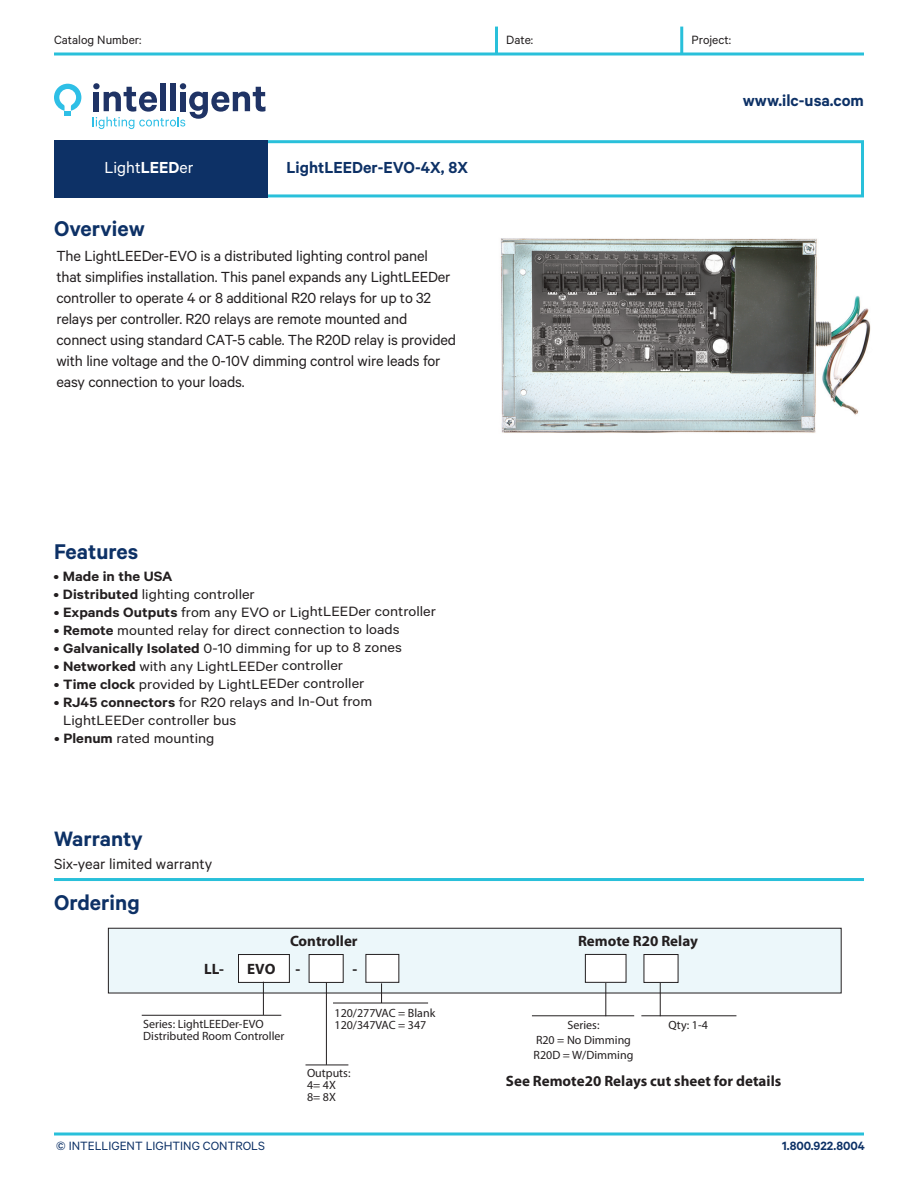
<style>
.page{position:relative;width:918px;height:1188px;background:#fff}
.page>*{position:absolute;margin:0;border:0;box-sizing:border-box;transform-origin:0 0}
.t1{font:600 24px "Calibre";color:#0d3166}
.t2{font:600 23.4px "Calibre";color:#0d3166}
.t3{font:600 18px "Calibre";color:#0d3166}
.t4{font:18px "Calibre";color:#fff}
.t5{font:16.5px/21px "Calibre";letter-spacing:-.01em;color:#231f20}
.t6{font:15.15px/18.3px "Calibre";color:#231f20;scale:1.08 1}
.t7{font:600 15.15px "Calibre";color:#231f20;scale:1.08 1}
.t8{font:700 15px "Myriad Pro";color:#231f20}
.t9{font:13.5px "Calibre";color:#0d3166}
.t10{font:13.5px "Calibre";color:#231f20}
.t11{font:600 13.5px "Calibre";color:#0d3166}
.t12{font:12px/12px "Myriad Pro";color:#231f20}
.s1{font-weight:600}
.s2{font-weight:400}
</style>
<div class="page">
<svg style="left:54px;top:52px;width:810px;height:4px"></svg>
<svg style="left:54px;top:1132px;width:810px;height:4px"></svg>
<hr style="left:54px;top:878px;width:810px;height:3px;background:#29c0da">
<hr style="left:495px;top:27px;width:3px;height:27px;background:#29c0da">
<hr style="left:680px;top:27px;width:3px;height:27px;background:#29c0da">
<svg style="left:54px;top:84px;width:27px;height:32px"></svg>
<svg style="left:93px;top:83px;width:172px;height:46px"></svg>
<div style="left:249px;top:140px;width:615px;height:57px;border:3px solid #29c0da"></div>
<div style="left:54px;top:140px;width:213px;height:57px;background:#0d3166"></div>
<img style="left:501px;top:238px;width:370px;height:195px">
<div style="left:109px;top:929px;width:732px;height:64px;background:#ecf7fa"></div>
<div style="left:108px;top:928px;width:734px;height:65px;border:1px solid #231f20"></div>
<div style="left:309px;top:955px;width:34px;height:27px;background:#fff"></div>
<div style="left:309px;top:954px;width:35px;height:29px;border:1px solid #231f20"></div>
<div style="left:644px;top:955px;width:34px;height:27px;background:#fff"></div>
<div style="left:644px;top:954px;width:34px;height:29px;border:1px solid #231f20"></div>
<hr style="left:306px;top:1065px;width:42px;height:1px;background:#231f20">
<hr style="left:326px;top:983px;width:1px;height:82px;background:#231f20">
<svg style="left:332px;top:954px;width:97px;height:50px"></svg>
<svg style="left:531px;top:954px;width:104px;height:63px"></svg>
<hr style="left:605px;top:983px;width:1px;height:33px;background:#231f20">
<hr style="left:641px;top:1015px;width:95px;height:1px;background:#231f20">
<hr style="left:660px;top:983px;width:1px;height:33px;background:#231f20">
<div style="left:239px;top:955px;width:50px;height:27px;background:#fff"></div>
<div style="left:238px;top:954px;width:52px;height:29px;border:1px solid #231f20"></div>
<hr style="left:142px;top:1015px;width:139px;height:1px;background:#231f20">
<hr style="left:263px;top:982px;width:1px;height:33px;background:#231f20">
<p class="t10" style="left:54px;top:35px;width:89px">Catalog Number:</p>
<p class="t10" style="left:506px;top:35px;width:28px">Date:</p>
<p class="t10" style="left:692px;top:35px;width:41px">Project:</p>
<p class="t3" style="left:743px;top:94px;width:123px">www.ilc-usa.com</p>
<p class="t4" style="left:104px;top:161px;width:91px">Light<span class="s1">LEED</span>er</p>
<p class="t3" style="left:286px;top:161px;width:183px">LightLEEDer-EVO-4X, 8X</p>
<h1 class="t1" style="left:54px;top:220px;width:92px">Overview</h1>
<p class="t5" style="left:56px;top:247px;width:401px">The LightLEEDer-EVO is a distributed lighting control panel that simplifies installation. This panel expands any LightLEEDer controller to operate 4 or 8 additional R20 relays for up to 32 relays per controller. R20 relays are remote mounted and connect using standard CAT-5 cable. The R20D relay is provided with line voltage and the 0-10V dimming control wire leads for easy connection to your loads.</p>
<h1 class="t1" style="left:54px;top:544px;width:86px">Features</h1>
<p class="t7" style="left:54px;top:571px;width:112px"><span class="s2">•</span> Made in the USA</p>
<p class="t6" style="left:54px;top:586px;width:188px">• <span class="s1">Distributed</span> lighting controller</p>
<p class="t6" style="left:54px;top:604px;width:356px">• <span class="s1">Expands Outputs</span> from any EVO or LightLEEDer controller</p>
<p class="t6" style="left:54px;top:622px;width:322px">• <span class="s1">Remote</span> mounted relay for direct connection to loads</p>
<p class="t6" style="left:54px;top:640px;width:324px">• <span class="s1">Galvanically Isolated</span> 0-10 dimming for up to 8 zones</p>
<p class="t6" style="left:54px;top:658px;width:269px">• <span class="s1">Networked</span> with any LightLEEDer controller</p>
<p class="t6" style="left:54px;top:676px;width:289px">• <span class="s1">Time clock</span> provided by LightLEEDer controller</p>
<p class="t6" style="left:63px;top:694px;width:288px;text-indent:-9px">• <span class="s1">RJ45 connectors</span> for R20 relays and In-Out from<br>LightLEEDer controller bus</p>
<p class="t6" style="left:54px;top:730px;width:150px">• <span class="s1">Plenum</span> rated mounting</p>
<h2 class="t2" style="left:54px;top:831px;width:91px">Warranty</h2>
<p class="t5" style="left:54px;top:854px;width:160px">Six-year limited warranty</p>
<h1 class="t1" style="left:54px;top:895px;width:87px">Ordering</h1>
<p class="t8" style="left:290px;top:935px;width:69px">Controller</p>
<p class="t8" style="left:204px;top:963px;width:21px">LL-</p>
<p class="t8" style="left:247px;top:963px;width:30px">EVO</p>
<p class="t8" style="left:296px;top:963px;width:6px">-</p>
<p class="t8" style="left:353px;top:963px;width:6px">-</p>
<p class="t8" style="left:578px;top:935px;width:121px">Remote R20 Relay</p>
<p class="t12" style="left:335px;top:1008px;width:102px">120/277VAC = Blank<br>120/347VAC = 347</p>
<p class="t12" style="left:143px;top:1019px;width:122px">Series: LightLEEDer-EVO</p>
<p class="t12" style="left:668px;top:1020px;width:41px">Qty: 1-4</p>
<p class="t12" style="left:143px;top:1031px;width:143px">Distributed Room Controller</p>
<p class="t12" style="left:534px;top:1019px;width:101px;line-height:15px;text-align:center">Series:<br>R20 = No Dimming<br>R20D = W/Dimming</p>
<p class="t12" style="left:307px;top:1068px;width:45px">Outputs:<br>4= 4X<br>8= 8X</p>
<p class="t8" style="left:506px;top:1076px;width:277px">See Remote20 Relays cut sheet for details</p>
<p class="t9" style="left:56px;top:1141px;width:210px">© INTELLIGENT LIGHTING CONTROLS</p>
<p class="t11" style="left:782px;top:1141px;width:84px">1.800.922.8004</p>
</div>
